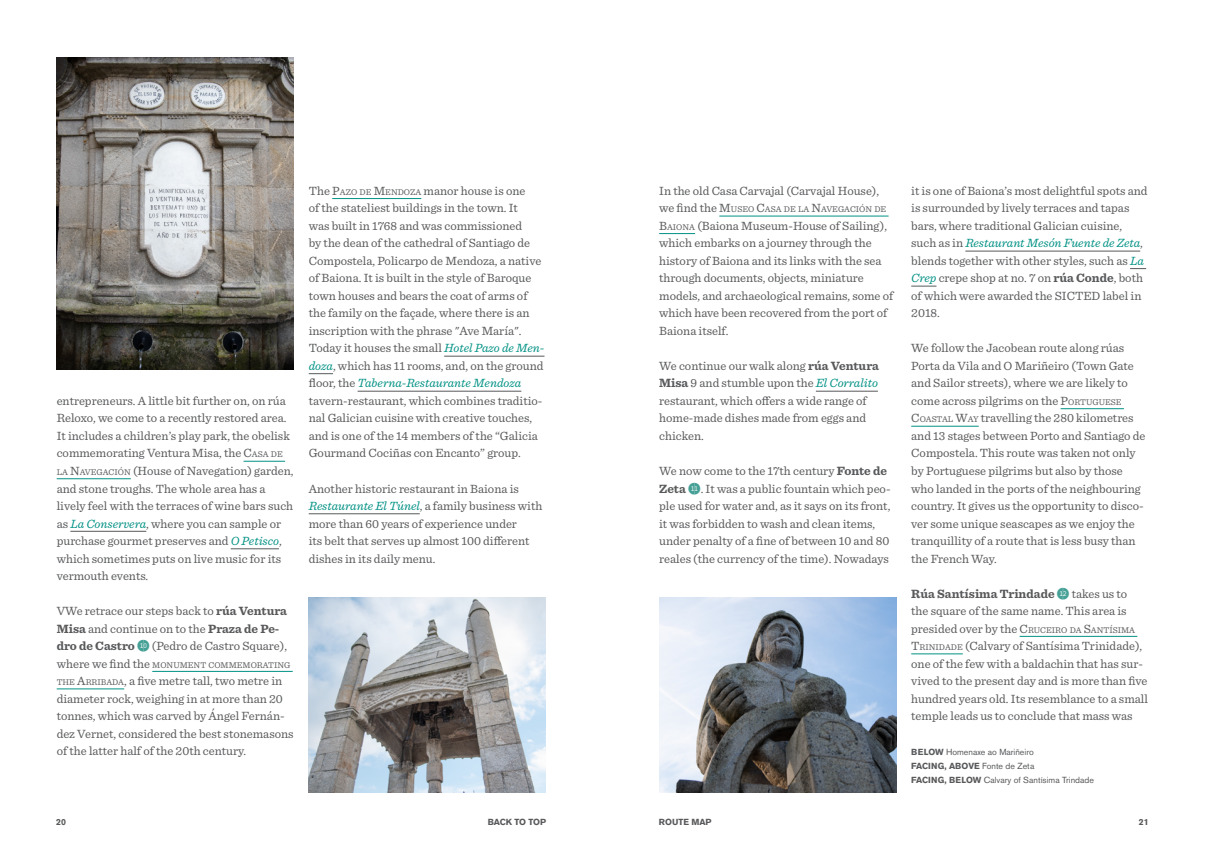
<style>
.page{position:relative;width:1205px;height:851px;background:#fff}
.page>*{position:absolute;margin:0;border:0;box-sizing:border-box;transform-origin:0 0}
.t1{font:12.5px/17.5px "Sentinel";color:#58595b}
.t2{font:8.75px/13.8px "Akzidenz Grotesk BE";color:#58595b}
.t3{font:8.75px "Sentinel";color:#58595b}
.t4{font:700 8.75px "Akzidenz Grotesk BE";color:#58595b}
.t5{font:700 8.75px "Akzidenz Grotesk BE";letter-spacing:-.02em;color:#58595b}
.s1{font-style:inherit}
.s2{font-size:8.75px}
.s3{font-style:italic;color:#009184}
.s4{font-weight:700}
.s5{font-family:"Whitney Index Black Round Lt 2";color:#45a096}
.s6{font-size:12.5px}
</style>
<div class="page">
<img style="left:659px;top:597px;width:237px;height:195px">
<hr style="left:965px;top:251px;width:175px;height:1px;background:#58595b">
<svg style="left:1130px;top:268px;width:16px;height:1px"></svg>
<svg style="left:911px;top:286px;width:25px;height:1px"></svg>
<hr style="left:1060px;top:408px;width:64px;height:1px;background:#009184">
<hr style="left:911px;top:426px;width:67px;height:1px;background:#009184">
<hr style="left:1019px;top:636px;width:118px;height:1px;background:#009184">
<hr style="left:911px;top:653px;width:52px;height:1px;background:#009184">
<hr style="left:719px;top:216px;width:169px;height:1px;background:#009184">
<hr style="left:659px;top:233px;width:36px;height:1px;background:#009184">
<hr style="left:816px;top:391px;width:62px;height:1px;background:#58595b">
<img style="left:309px;top:597px;width:237px;height:195px">
<img style="left:57px;top:57px;width:237px;height:313px">
<hr style="left:332px;top:198px;width:89px;height:1px;background:#009184">
<hr style="left:444px;top:356px;width:100px;height:1px;background:#58595b">
<svg style="left:309px;top:373px;width:24px;height:1px"></svg>
<hr style="left:358px;top:391px;width:163px;height:1px;background:#58595b">
<hr style="left:309px;top:513px;width:111px;height:1px;background:#58595b">
<hr style="left:243px;top:461px;width:42px;height:1px;background:#009184">
<hr style="left:57px;top:478px;width:74px;height:1px;background:#009184">
<hr style="left:70px;top:531px;width:76px;height:1px;background:#58595b">
<hr style="left:231px;top:548px;width:48px;height:1px;background:#58595b">
<hr style="left:152px;top:671px;width:141px;height:1px;background:#009184">
<hr style="left:57px;top:688px;width:67px;height:1px;background:#009184">
<p class="t1" style="left:57px;top:391px;width:238px">entrepreneurs. A little bit further on, on rúa Reloxo, we come to a recently restored area.<br>It includes a children’s play park, the obelisk commemorating Ventura Misa, the <span class="s1">C</span><span class="s2">ASA DE LA</span> <span class="s1">N</span><span class="s2">AVEGACIÓN</span> (House of Navegation) garden, and stone troughs. The whole area has a lively feel with the terraces of wine bars such as <span class="s3">La Conservera</span>, where you can sample or purchase gourmet preserves and <span class="s3">O Petisco</span>, which sometimes puts on live music for its vermouth events.</p>
<p class="t1" style="left:57px;top:601px;width:232px">VWe retrace our steps back to <span class="s4">rúa Ventura<br>Misa</span> and continue on to the <span class="s4">Praza de Pe&shy;dro de Castro</span> <span class="s5">!0</span> (Pedro de Castro Square),</p>
<p class="t3" style="left:57px;top:658px;width:235px"><span class="s6">where we find the</span> MONUMENT COMMEMORATING</p>
<p class="t1" style="left:57px;top:671px;width:238px"><span class="s2">THE</span> <span class="s1">A</span><span class="s2">RRIBADA</span>, a five metre tall, two metre in diameter rock, weighing in at more than 20 tonnes, which was carved by Ángel Fernán&shy;dez Vernet, considered the best stonemasons of the latter half of the 20th century.</p>
<p class="t1" style="left:309px;top:181px;width:237px">The <span class="s1">P</span><span class="s2">AZO DE</span> <span class="s1">M</span><span class="s2">ENDOZA</span> manor house is one<br>of the stateliest buildings in the town. It<br>was built in 1768 and was commissioned<br>by the dean of the cathedral of Santiago de Compostela, Policarpo de Mendoza, a native of Baiona. It is built in the style of Baroque town houses and bears the coat of arms of the family on the façade, where there is an inscription with the phrase "Ave María".<br>Today it houses the small <span class="s3">Hotel Pazo de Men&shy;doza</span>, which has 11 rooms, and, on the ground floor, the <span class="s3">Taberna-Restaurante Mendoza </span>tavern-restaurant, which combines traditio&shy;nal Galician cuisine with creative touches, and is one of the 14 members of the “Galicia Gourmand Cociñas con Encanto” group.</p>
<p class="t1" style="left:309px;top:478px;width:235px">Another historic restaurant in Baiona is <span class="s3">Restaurante El Túnel</span>, a family business with more than 60 years of experience under<br>its belt that serves up almost 100 different dishes in its daily menu.</p>
<p class="t1" style="left:659px;top:181px;width:221px">In the old Casa Carvajal (Carvajal House),</p>
<p class="t3" style="left:659px;top:203px;width:229px"><span class="s6">we find the</span> <span class="s6">M</span>USEO <span class="s6">C</span>ASA DE LA <span class="s6">N</span>AVEGACIÓN DE</p>
<p class="t1" style="left:659px;top:216px;width:236px"><span class="s1">B</span><span class="s2">AIONA</span> (Baiona Museum-House of Sailing), which embarks on a journey through the history of Baiona and its links with the sea through documents, objects, miniature models, and archaeological remains, some of which have been recovered from the port of Baiona itself.</p>
<p class="t1" style="left:659px;top:356px;width:221px">We continue our walk along <span class="s4">rúa Ventura<br>Misa</span> 9 and stumble upon the <span class="s3">El Corralito </span>restaurant, which offers a wide range of home-made dishes made from eggs and chicken.</p>
<p class="t1" style="left:659px;top:461px;width:233px">We now come to the 17th century <span class="s4">Fonte de Zeta</span> <span class="s5">!1</span>. It was a public fountain which peo&shy;ple used for water and, as it says on its front, it was forbidden to wash and clean items, under penalty of a fine of between 10 and 80 reales (the currency of the time). Nowadays</p>
<p class="t1" style="left:911px;top:181px;width:238px">it is one of Baiona’s most delightful spots and is surrounded by lively terraces and tapas bars, where traditional Galician cuisine, such as in <span class="s3">Restaurant Mesón Fuente de Zeta</span>, blends together with other styles, such as <span class="s3">La Crep</span> crepe shop at no. 7 on <span class="s4">rúa Conde</span>, both of which were awarded the SICTED label in 2018.</p>
<p class="t1" style="left:911px;top:338px;width:236px">We follow the Jacobean route along rúas Porta da Vila and O Mariñeiro (Town Gate and Sailor streets), where we are likely to come across pilgrims on the <span class="s1">P</span><span class="s2">ORTUGUESE </span><span class="s1">C</span><span class="s2">OASTAL</span> <span class="s1">W</span><span class="s2">AY</span> travelling the 280 kilometres and 13 stages between Porto and Santiago de Compostela. This route was taken not only by Portuguese pilgrims but also by those who landed in the ports of the neighbouring country. It gives us the opportunity to disco&shy;ver some unique seascapes as we enjoy the tranquillity of a route that is less busy than the French Way.</p>
<p class="t1" style="left:911px;top:583px;width:238px"><span class="s4">Rúa Santísima Trindade</span> <span class="s5">!2</span> takes us to<br>the square of the same name. This area is presided over by the <span class="s1">C</span><span class="s2">RUCEIRO DA</span> <span class="s1">S</span><span class="s2">ANTÍSIMA </span><span class="s1">T</span><span class="s2">RINIDADE</span> (Calvary of Santísima Trinidade), one of the few with a baldachin that has sur&shy;vived to the present day and is more than five hundred years old. Its resemblance to a small temple leads us to conclude that mass was</p>
<p class="t2" style="left:911px;top:745px;width:184px"><span class="s4">BELOW</span> Homenaxe ao Mariñeiro<br><span class="s4">FACING, ABOVE</span> Fonte de Zeta<br><span class="s4">FACING, BELOW</span> Calvary of Santísima Trindade</p>
<p class="t4" style="left:56px;top:817px;width:11px">20</p>
<p class="t5" style="left:488px;top:817px;width:60px">BACK TO TOP</p>
<p class="t4" style="left:659px;top:817px;width:54px">ROUTE MAP</p>
<p class="t4" style="left:1139px;top:817px;width:11px">21</p>
</div>
